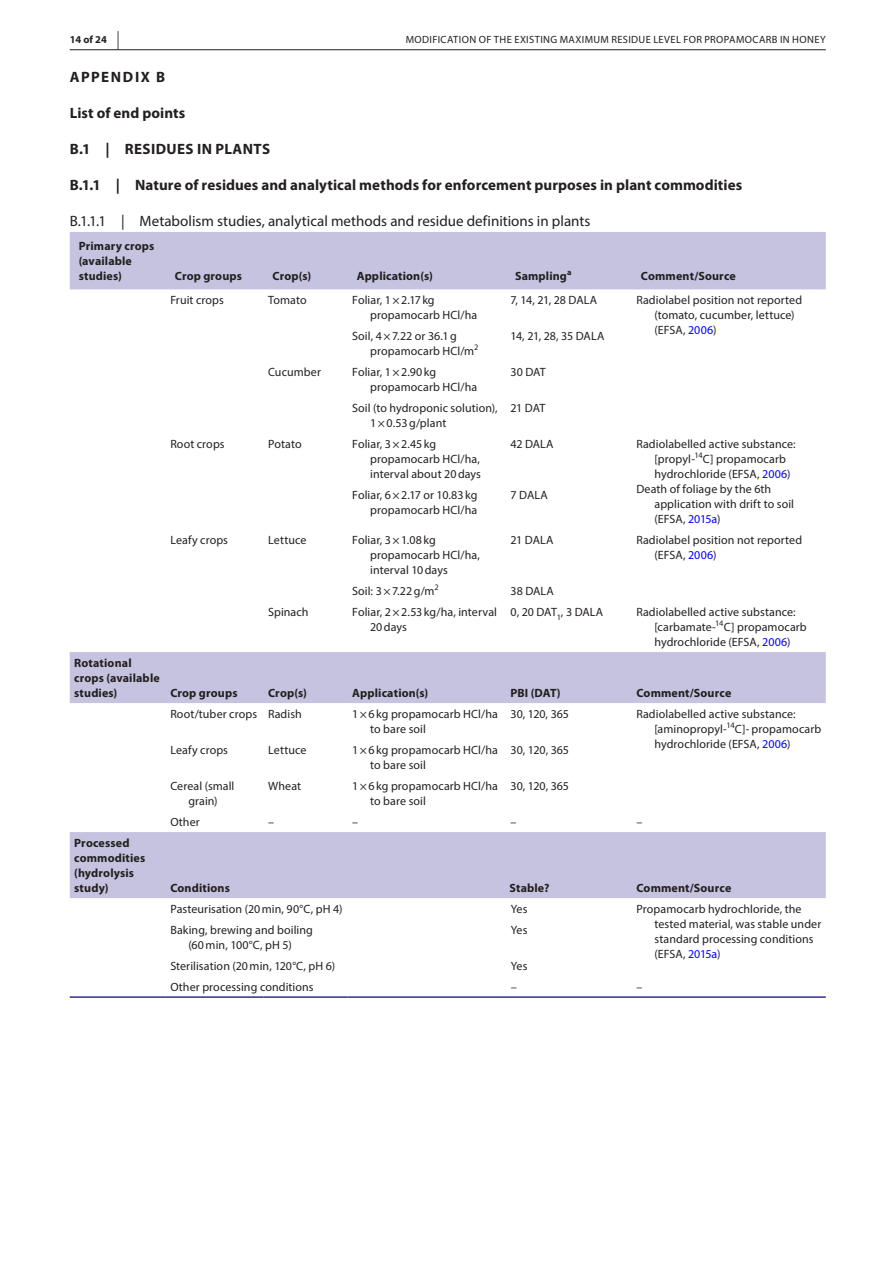
<style>
.page{position:relative;width:893px;height:1263px;background:#fff}
.page>*{position:absolute;margin:0;border:0;box-sizing:border-box;transform-origin:0 0}
.t1{font:700 15px "Myriad Pro";letter-spacing:.005em;color:#231f20}
.t2{font:15px "Myriad Pro";color:#231f20}
.t3{font:700 15px "Myriad Pro";letter-spacing:.025em;color:#231f20}
.t4{font:700 15px "Myriad Pro";letter-spacing:.1em;color:#231f20}
.t5{font:12px/15px "Myriad Pro";letter-spacing:.005em;color:#231f20}
.t6{font:700 12px/15px "Myriad Pro";letter-spacing:.01em;color:#231f20}
.t7{font:12px "Myriad Pro";letter-spacing:-.015em;color:#231f20}
.t8{font:10.5px "Myriad Pro";letter-spacing:.035em;color:#231f20}
.t9{font:700 10.5px "Myriad Pro";color:#231f20}
.t10{font:8.4px "Myriad Pro";color:#231f20}
.s1{font-size:18.6px}
.s2{color:#00f}
</style>
<div class="page">
<hr style="left:70px;top:49px;width:756px;height:1px;background:#231f20">
<svg style="left:70px;top:232px;width:756px;height:666px"></svg>
<hr style="left:70px;top:996px;width:96px;height:2px;background:#2e2e8d">
<hr style="left:166px;top:996px;width:98px;height:2px;background:#2e2e8d">
<hr style="left:264px;top:996px;width:84px;height:2px;background:#2e2e8d">
<hr style="left:348px;top:996px;width:158px;height:2px;background:#2e2e8d">
<hr style="left:506px;top:996px;width:126px;height:2px;background:#2e2e8d">
<hr style="left:632px;top:996px;width:194px;height:2px;background:#2e2e8d">
<p class="t9" style="left:70px;top:32px;width:51px">14 of 24 <span class="s1">|</span></p>
<p class="t8" style="left:406px;top:33px;width:421px">MODIFICATION OF THE EXISTING MAXIMUM RESIDUE LEVEL FOR PROPAMOCARB IN HONEY</p>
<p class="t4" style="left:70px;top:67px;width:97px">APPENDIX B</p>
<p class="t1" style="left:70px;top:103px;width:117px">List of end points</p>
<p class="t3" style="left:70px;top:139px;width:202px">B.1 | RESIDUES IN PLANTS</p>
<p class="t1" style="left:70px;top:175px;width:674px">B.1.1 | Nature of residues and analytical methods for enforcement purposes in plant commodities</p>
<p class="t2" style="left:70px;top:212px;width:522px">B.1.1.1 | Metabolism studies, analytical methods and residue definitions in plants</p>
<p class="t6" style="left:79px;top:238px;width:77px">Primary crops (available studies)</p>
<p class="t6" style="left:175px;top:268px;width:69px">Crop groups</p>
<p class="t6" style="left:273px;top:268px;width:40px">Crop(s)</p>
<p class="t6" style="left:357px;top:268px;width:78px">Application(s)</p>
<p class="t6" style="left:515px;top:268px;width:58px">Sampling<sup>a</sup></p>
<p class="t6" style="left:641px;top:268px;width:96px">Comment/Source</p>
<p class="t5" style="left:170px;top:292px;width:55px">Fruit crops</p>
<p class="t5" style="left:268px;top:292px;width:40px">Tomato</p>
<p class="t5" style="left:370px;top:292px;width:109px;text-indent:-18px">Foliar, 1×2.17kg propamocarb HCl/ha</p>
<p class="t5" style="left:510px;top:292px;width:88px">7, 14, 21, 28 DALA</p>
<p class="t5" style="left:654px;top:292px;width:149px;text-indent:-18px">Radiolabel position not reported (tomato, cucumber, lettuce) (EFSA, <span class="s2">2006</span>)</p>
<p class="t5" style="left:370px;top:328px;width:110px;text-indent:-18px">Soil, 4×7.22 or 36.1g propamocarb HCl/m<sup>2</sup></p>
<p class="t7" style="left:510px;top:329px;width:95px">14, 21, 28, 35 DALA</p>
<p class="t5" style="left:268px;top:364px;width:54px">Cucumber</p>
<p class="t5" style="left:370px;top:364px;width:109px;text-indent:-18px">Foliar, 1×2.90kg propamocarb HCl/ha</p>
<p class="t5" style="left:510px;top:364px;width:37px">30 DAT</p>
<p class="t5" style="left:370px;top:400px;width:129px;text-indent:-18px">Soil (to hydroponic solution),<br>1×0.53g/plant</p>
<p class="t5" style="left:510px;top:400px;width:36px">21 DAT</p>
<p class="t5" style="left:170px;top:436px;width:56px">Root crops</p>
<p class="t5" style="left:268px;top:436px;width:35px">Potato</p>
<p class="t5" style="left:370px;top:436px;width:112px;text-indent:-18px">Foliar, 3×2.45kg propamocarb HCl/ha, interval about 20days</p>
<p class="t5" style="left:510px;top:436px;width:45px">42 DALA</p>
<p class="t5" style="left:636px;top:436px;width:161px">Radiolabelled active substance:</p>
<p class="t5" style="left:654px;top:451px;width:133px">[propyl-<sup>14</sup>C] propamocarb</p>
<p class="t5" style="left:654px;top:466px;width:138px">hydrochloride (EFSA, <span class="s2">2006</span>)</p>
<p class="t5" style="left:636px;top:481px;width:136px">Death of foliage by the 6th</p>
<p class="t5" style="left:654px;top:496px;width:141px">application with drift to soil</p>
<p class="t5" style="left:654px;top:511px;width:68px">(EFSA, <span class="s2">2015a</span>)</p>
<p class="t5" style="left:352px;top:487px;width:127px;text-align:right">Foliar, 6×2.17 or 10.83kg propamocarb HCl/ha</p>
<p class="t5" style="left:510px;top:487px;width:39px">7 DALA</p>
<p class="t5" style="left:170px;top:532px;width:59px">Leafy crops</p>
<p class="t5" style="left:268px;top:532px;width:40px">Lettuce</p>
<p class="t5" style="left:370px;top:532px;width:111px;text-indent:-18px">Foliar, 3×1.08kg propamocarb HCl/ha, interval 10days</p>
<p class="t5" style="left:510px;top:532px;width:44px">21 DALA</p>
<p class="t5" style="left:654px;top:532px;width:149px;text-indent:-18px">Radiolabel position not reported (EFSA, <span class="s2">2006</span>)</p>
<p class="t5" style="left:352px;top:583px;width:84px">Soil: 3×7.22g/m</p>
<p class="t10" style="left:435px;top:582px;width:6px">2</p>
<p class="t5" style="left:510px;top:583px;width:45px">38 DALA</p>
<p class="t6" style="left:74px;top:655px;width:87px">Rotational crops (available studies)</p>
<p class="t6" style="left:74px;top:835px;width:73px">Processed commodities (hydrolysis study)</p>
<p class="t5" style="left:268px;top:604px;width:42px">Spinach</p>
<p class="t5" style="left:370px;top:604px;width:128px;text-indent:-18px">Foliar, 2×2.53kg/ha, interval<br>20days</p>
<p class="t5" style="left:510px;top:604px;width:94px">0, 20 DAT<sub>1</sub>, 3 DALA</p>
<p class="t5" style="left:654px;top:604px;width:143px;text-indent:-18px">Radiolabelled active substance: [carbamate-</p>
<p class="t10" style="left:715px;top:618px;width:10px">14</p>
<p class="t5" style="left:654px;top:619px;width:154px;text-indent:69px">C] propamocarb hydrochloride (EFSA, <span class="s2">2006</span>)</p>
<p class="t6" style="left:170px;top:685px;width:69px">Crop groups</p>
<p class="t6" style="left:268px;top:685px;width:40px">Crop(s)</p>
<p class="t6" style="left:352px;top:685px;width:78px">Application(s)</p>
<p class="t6" style="left:510px;top:685px;width:52px">PBI (DAT)</p>
<p class="t6" style="left:636px;top:685px;width:96px">Comment/Source</p>
<p class="t5" style="left:170px;top:706px;width:133px">Root/tuber crops Radish</p>
<p class="t5" style="left:370px;top:706px;width:129px;text-indent:-18px">1×6kg propamocarb HCl/ha to bare soil</p>
<p class="t5" style="left:510px;top:706px;width:60px">30, 120, 365</p>
<p class="t5" style="left:654px;top:706px;width:143px;text-indent:-18px">Radiolabelled active substance: [aminopropyl-</p>
<p class="t10" style="left:726px;top:720px;width:10px">14</p>
<p class="t5" style="left:654px;top:721px;width:168px;text-indent:80px">C]- propamocarb hydrochloride (EFSA, <span class="s2">2006</span>)</p>
<p class="t5" style="left:170px;top:742px;width:59px">Leafy crops</p>
<p class="t5" style="left:268px;top:742px;width:40px">Lettuce</p>
<p class="t5" style="left:370px;top:742px;width:129px;text-indent:-18px">1×6kg propamocarb HCl/ha to bare soil</p>
<p class="t5" style="left:510px;top:742px;width:60px">30, 120, 365</p>
<p class="t5" style="left:170px;top:778px;width:66px;text-align:center">Cereal (small grain)</p>
<p class="t5" style="left:268px;top:778px;width:35px">Wheat</p>
<p class="t5" style="left:370px;top:778px;width:129px;text-indent:-18px">1×6kg propamocarb HCl/ha to bare soil</p>
<p class="t5" style="left:510px;top:778px;width:60px">30, 120, 365</p>
<p class="t5" style="left:170px;top:814px;width:31px">Other</p>
<p class="t5" style="left:268px;top:814px;width:7px">–</p>
<p class="t5" style="left:352px;top:814px;width:7px">–</p>
<p class="t5" style="left:510px;top:814px;width:7px">–</p>
<p class="t5" style="left:636px;top:814px;width:7px">–</p>
<p class="t6" style="left:170px;top:880px;width:61px">Conditions</p>
<p class="t6" style="left:509px;top:880px;width:41px">Stable?</p>
<p class="t6" style="left:636px;top:880px;width:96px">Comment/Source</p>
<p class="t5" style="left:170px;top:901px;width:174px">Pasteurisation (20min, 90°C, pH 4)</p>
<p class="t5" style="left:511px;top:901px;width:18px">Yes</p>
<p class="t5" style="left:654px;top:901px;width:168px;text-indent:-18px">Propamocarb hydrochloride, the tested material, was stable under standard processing conditions (EFSA, <span class="s2">2015a</span>)</p>
<p class="t5" style="left:170px;top:922px;width:144px;text-align:center">Baking, brewing and boiling (60min, 100°C, pH 5)</p>
<p class="t5" style="left:511px;top:922px;width:18px">Yes</p>
<p class="t5" style="left:170px;top:958px;width:167px">Sterilisation (20min, 120°C, pH 6)</p>
<p class="t5" style="left:511px;top:958px;width:18px">Yes</p>
<p class="t5" style="left:170px;top:979px;width:145px">Other processing conditions</p>
<p class="t5" style="left:511px;top:979px;width:7px">–</p>
<p class="t5" style="left:636px;top:979px;width:7px">–</p>
</div>
